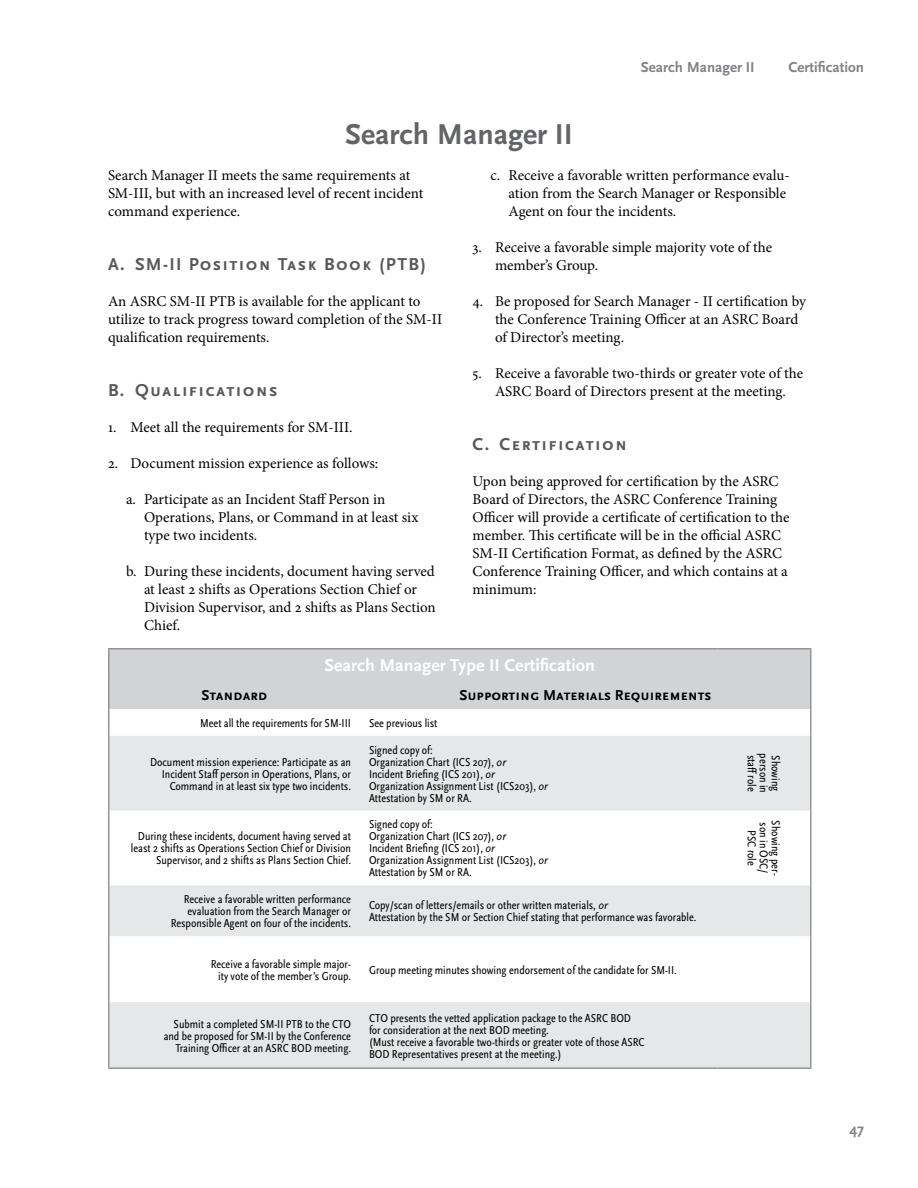
<style>
.page{position:relative;width:918px;height:1188px;background:#fff}
.page>*{position:absolute;margin:0;border:0;box-sizing:border-box;transform-origin:0 0}
.t1{font:700 30px "Scala Sans OT";color:#636466}
.t2{font:700 18px "Scala Sans OT";letter-spacing:.075em;color:#58595b}
.t3{font:700 18px "Scala Sans OT";color:#fff}
.t4{font:15px/18px "Minion Pro";color:#000}
.t5{font:700 15px "Scala Sans OT";color:#000}
.t6{font:700 15px "Scala Sans OT";color:#808285}
.t7{font:condensed 12px/12px "Scala Sans OT";color:#000;text-align:right}
.s1{font-style:italic;font-stretch:normal}
</style>
<div class="page">
<div style="left:110px;top:650px;width:700px;height:59px;background:#d1d3d4"></div>
<svg style="left:110px;top:736px;width:700px;height:331px;fill:#e6e7e8"></svg>
<hr style="left:108px;top:648px;width:252px;height:2px;background:#939598">
<hr style="left:108px;top:649px;width:2px;height:31px;background:#939598">
<hr style="left:360px;top:648px;width:358px;height:2px;background:#939598">
<hr style="left:718px;top:648px;width:93px;height:2px;background:#939598">
<hr style="left:810px;top:649px;width:2px;height:31px;background:#939598">
<hr style="left:108px;top:680px;width:2px;height:29px;background:#939598">
<hr style="left:810px;top:680px;width:2px;height:29px;background:#939598">
<hr style="left:108px;top:709px;width:2px;height:27px;background:#939598">
<hr style="left:810px;top:709px;width:2px;height:27px;background:#939598">
<hr style="left:108px;top:736px;width:2px;height:75px;background:#939598">
<hr style="left:810px;top:736px;width:2px;height:75px;background:#939598">
<hr style="left:108px;top:811px;width:2px;height:74px;background:#939598">
<hr style="left:810px;top:811px;width:2px;height:74px;background:#939598">
<hr style="left:108px;top:885px;width:2px;height:51px;background:#939598">
<hr style="left:810px;top:885px;width:2px;height:51px;background:#939598">
<hr style="left:108px;top:936px;width:2px;height:66px;background:#939598">
<hr style="left:810px;top:936px;width:2px;height:66px;background:#939598">
<hr style="left:108px;top:1002px;width:2px;height:65px;background:#939598">
<hr style="left:810px;top:1002px;width:2px;height:65px;background:#939598">
<hr style="left:108px;top:1067px;width:252px;height:2px;background:#939598">
<hr style="left:360px;top:1067px;width:358px;height:2px;background:#939598">
<hr style="left:718px;top:1067px;width:93px;height:2px;background:#939598">
<p class="t6" style="left:641px;top:59px;width:115px">Search Manager II</p>
<p class="t6" style="left:789px;top:59px;width:77px">Certification</p>
<h1 class="t1" style="left:345px;top:117px;width:229px">Search Manager II</h1>
<p class="t4" style="left:108px;top:166px;width:317px">Search Manager II meets the same requirements at<br>SM-III, but with an increased level of recent incident command experience.</p>
<h2 class="t2" style="left:108px;top:254px;width:319px">A. SM-II Position Task Book (PTB)</h2>
<p class="t4" style="left:108px;top:292px;width:336px">An ASRC SM-II PTB is available for the applicant to utilize to track progress toward completion of the SM-II qualification requirements.</p>
<h2 class="t2" style="left:108px;top:380px;width:171px">B. Qualifications</h2>
<p class="t4" style="left:108px;top:418px;width:246px">1. Meet all the requirements for SM-III.</p>
<p class="t4" style="left:108px;top:454px;width:272px">2. Document mission experience as follows:</p>
<p class="t4" style="left:144px;top:490px;width:276px;text-indent:-18px">a. Participate as an Incident Staff Person in<br>Operations, Plans, or Command in at least six type two incidents.</p>
<p class="t4" style="left:144px;top:562px;width:293px;text-indent:-18px">b. During these incidents, document having served at least 2 shifts as Operations Section Chief or Division Supervisor, and 2 shifts as Plans Section Chief.</p>
<p class="t4" style="left:508px;top:166px;width:283px;text-indent:-18px">c. Receive a favorable written performance evalu&shy;ation from the Search Manager or Responsible<br>Agent on four the incidents.</p>
<p class="t4" style="left:495px;top:238px;width:279px;text-indent:-22px">3. Receive a favorable simple majority vote of the member’s Group.</p>
<p class="t4" style="left:495px;top:292px;width:313px;text-indent:-22px">4. Be proposed for Search Manager - II certification by the Conference Training Officer at an ASRC Board of Director’s meeting.</p>
<p class="t4" style="left:472px;top:364px;width:332px;text-align:center">5. Receive a favorable two-thirds or greater vote of the<br>ASRC Board of Directors present at the meeting.</p>
<h2 class="t2" style="left:472px;top:434px;width:156px">C. Certification</h2>
<p class="t4" style="left:472px;top:472px;width:319px">Upon being approved for certification by the ASRC Board of Directors, the ASRC Conference Training Officer will provide a certificate of certification to the member. This certificate will be in the official ASRC SM-II Certification Format, as defined by the ASRC Conference Training Officer, and which contains at a minimum:</p>
<h2 class="t3" style="left:325px;top:655px;width:272px">Search Manager Type II Certification</h2>
<p class="t5" style="left:201px;top:687px;width:67px">Standard</p>
<p class="t5" style="left:459px;top:687px;width:253px">Supporting Materials Requirements</p>
<p class="t7" style="left:200px;top:717px;width:152px">Meet all the requirements for SM-III</p>
<p class="t7" style="left:369px;top:717px;width:70px">See previous list</p>
<p class="t7" style="left:150px;top:756px;width:202px">Document mission experience: Participate as an<br>Incident Staff person in Operations, Plans, or<br>Command in at least six type two incidents.</p>
<p class="t7" style="left:369px;top:744px;width:180px;text-align:left">Signed copy of:<br>Organization Chart (ICS 207), <span class="s1">or<br></span>Incident Briefing (ICS 201), <span class="s1">or<br></span>Organization Assignment List (ICS203), <span class="s1">or<br></span>Attestation by SM or RA.</p>
<p class="t7" style="left:757px;top:755px;width:38px;rotate:90deg">staff role</p>
<p class="t7" style="left:769px;top:753px;width:41px;rotate:90deg">person in</p>
<p class="t7" style="left:781px;top:755px;width:38px;rotate:90deg">Showing</p>
<p class="t7" style="left:131px;top:831px;width:222px">During these incidents, document having served at least 2 shifts as Operations Section Chief or Division<br>Supervisor, and 2 shifts as Plans Section Chief.</p>
<p class="t7" style="left:369px;top:819px;width:180px;text-align:left">Signed copy of:<br>Organization Chart (ICS 207), <span class="s1">or<br></span>Incident Briefing (ICS 201), <span class="s1">or<br></span>Organization Assignment List (ICS203), <span class="s1">or<br></span>Attestation by SM or RA.</p>
<p class="t7" style="left:781px;top:820px;width:57px;text-align:center;rotate:90deg">Showing per&shy;son in OSC/<br>PSC role</p>
<p class="t7" style="left:171px;top:894px;width:182px">Receive a favorable written performance evaluation from the Search Manager or<br>Responsible Agent on four of the incidents.</p>
<p class="t7" style="left:369px;top:900px;width:329px;text-align:left">Copy/scan of letters/emails or other written materials, <span class="s1">or<br></span>Attestation by the SM or Section Chief stating that performance was favorable.</p>
<p class="t7" style="left:211px;top:958px;width:142px">Receive a favorable simple major&shy;ity vote of the member’s Group.</p>
<p class="t7" style="left:369px;top:964px;width:309px">Group meeting minutes showing endorsement of the candidate for SM-II.</p>
<p class="t7" style="left:164px;top:1018px;width:189px">Submit a completed SM-II PTB to the CTO and be proposed for SM-II by the Conference<br>Training Officer at an ASRC BOD meeting.</p>
<p class="t7" style="left:369px;top:1012px;width:277px;text-align:left">CTO presents the vetted application package to the ASRC BOD for consideration at the next BOD meeting.<br>(Must receive a favorable two-thirds or greater vote of those ASRC BOD Representatives present at the meeting.)</p>
<p class="t6" style="left:850px;top:1121px;width:16px">47</p>
</div>
